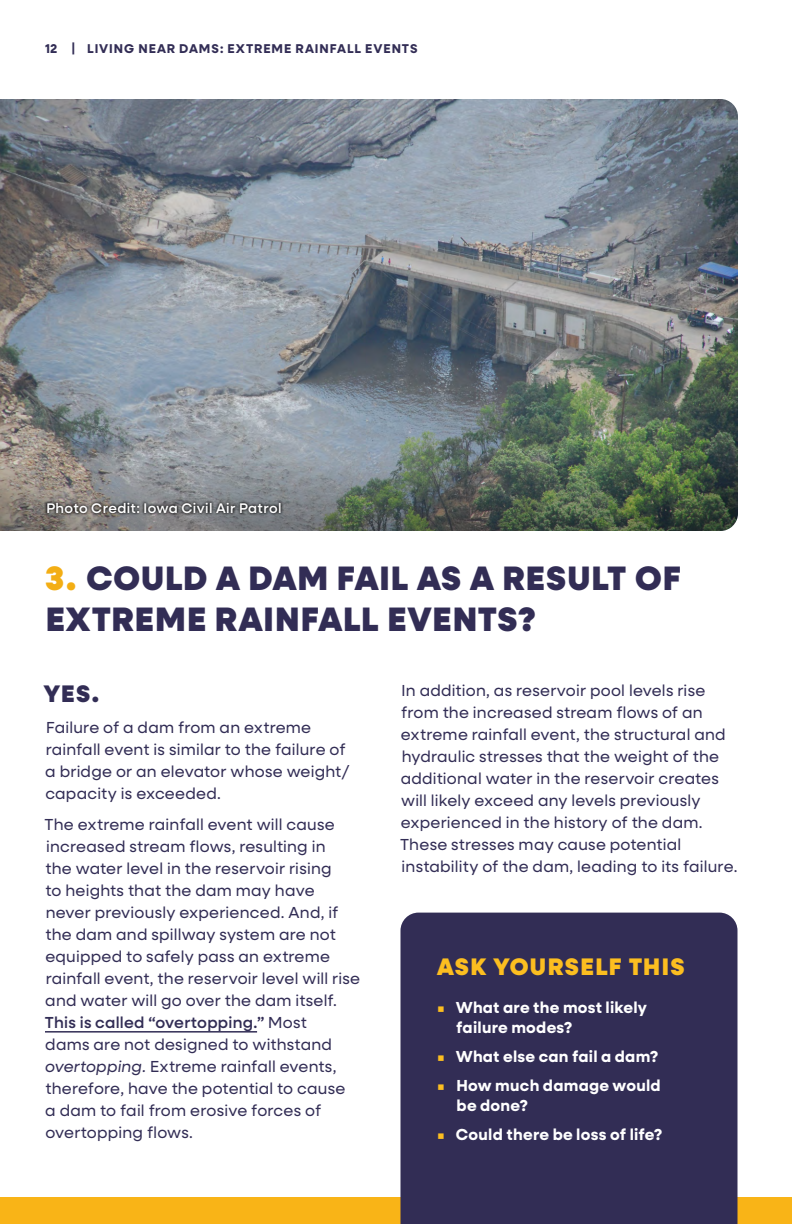
<style>
.page{position:relative;width:792px;height:1224px;background:#fff}
.page>*{position:absolute;margin:0;border:0;box-sizing:border-box;transform-origin:0 0}
.t1{font:900 34px/40.8px "Neulis Sans";letter-spacing:.03em;color:#322d55}
.t2{font:900 24px "Neulis Sans";letter-spacing:.055em;color:#fcbe20}
.t3{font:900 24px "Neulis Sans";color:#322d55}
.t4{font:16px/22px "Neulis Sans";letter-spacing:.015em;color:#322d55}
.t5{font:700 16px/20px "Neulis Sans";letter-spacing:.015em;color:#fff}
.t6{font:500 14px "Neulis Sans";letter-spacing:.025em;color:#fff}
.t7{font:700 12.8px "Neulis Sans";letter-spacing:.075em;color:#322d55}
.s1{color:#f3ae14}
.s2{font-weight:500}
.s3{font-style:italic}
.s4{font-family:"Montserrat";font-weight:400;font-size:14px;color:#fcbe20}
</style>
<div class="page">
<img style="left:0;top:99px;width:738px;height:355px">
<hr style="left:45px;top:1031px;width:212px;height:2px;background:#322d55">
<div style="left:0;top:1197px;width:792px;height:27px;background:#f9b417"></div>
<img style="left:0;top:454px;width:738px;height:77px">
<div style="left:44px;top:499px;width:239px;height:18px;background:#000;opacity:.7"></div>
<svg style="left:400px;top:913px;width:338px;height:311px;background:#3a355b"></svg>
<p class="t7" style="left:45px;top:39px;width:374px">12 | LIVING NEAR DAMS: EXTREME RAINFALL EVENTS</p>
<p class="t6" style="left:46px;top:498px;width:237px">Photo Credit: Iowa Civil Air Patrol</p>
<h1 class="t1" style="left:45px;top:557px;width:637px"><span class="s1">3.</span> COULD A DAM FAIL AS A RESULT OF<br>EXTREME RAINFALL EVENTS?</h1>
<h2 class="t3" style="left:44px;top:675px;width:56px">YES.</h2>
<p class="t4" style="left:45px;top:715px;width:306px">Failure of a dam from an extreme rainfall event is similar to the failure of a bridge or an elevator whose weight/ capacity is exceeded.</p>
<p class="t4" style="left:45px;top:812px;width:317px">The extreme rainfall event will cause increased stream flows, resulting in<br>the water level in the reservoir rising<br>to heights that the dam may have never previously experienced. And, if the dam and spillway system are not equipped to safely pass an extreme rainfall event, the reservoir level will rise and water will go over the dam itself.<br><span class="s2">This is called “overtopping.”</span> Most<br>dams are not designed to withstand <span class="s3">overtopping.</span> Extreme rainfall events, therefore, have the potential to cause<br>a dam to fail from erosive forces of overtopping flows.</p>
<p class="t4" style="left:400px;top:679px;width:339px">In addition, as reservoir pool levels rise from the increased stream flows of an extreme rainfall event, the structural and hydraulic stresses that the weight of the additional water in the reservoir creates will likely exceed any levels previously experienced in the history of the dam.<br>These stresses may cause potential instability of the dam, leading to its failure.</p>
<h2 class="t2" style="left:437px;top:949px;width:249px">ASK YOURSELF THIS</h2>
<p class="t5" style="left:456px;top:997px;width:192px;text-indent:-19px"><span class="s4">■</span> What are the most likely failure modes?</p>
<p class="t5" style="left:437px;top:1046px;width:223px"><span class="s4">■</span> What else can fail a dam?</p>
<p class="t5" style="left:457px;top:1075px;width:206px;text-indent:-20px"><span class="s4">■</span> How much damage would be done?</p>
<p class="t5" style="left:437px;top:1124px;width:227px"><span class="s4">■</span> Could there be loss of life?</p>
</div>
